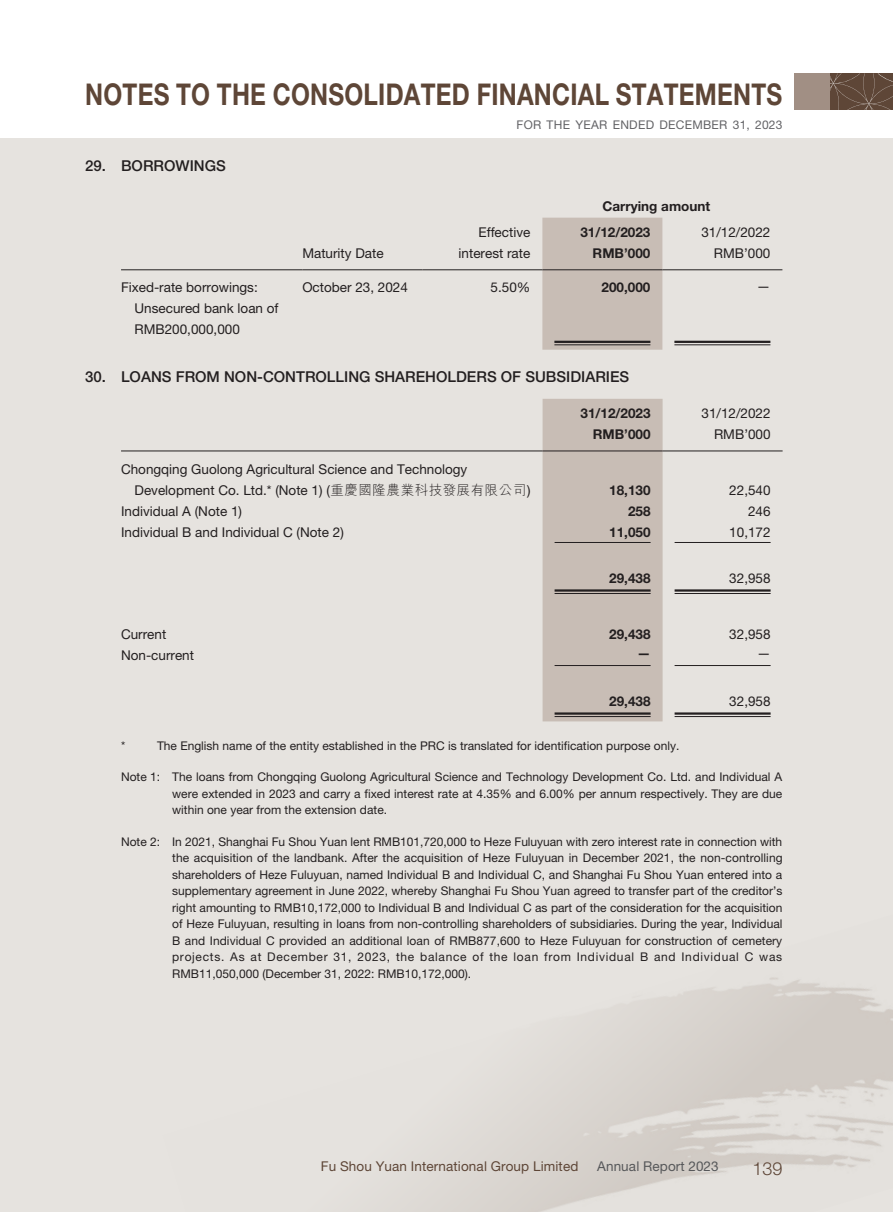
<style>
.page{position:relative;width:893px;height:1212px;background:#fff}
.page>*{position:absolute;margin:0;border:0;box-sizing:border-box;transform-origin:0 0}
.t1{font:700 30px "Helvetica Neue LT Std";letter-spacing:.01em;color:#5e4637;scale:.81 1}
.t2{font:300 18px "Helvetica Neue LT Std";color:#5e4637}
._03_H1{font:500 15px "Helvetica Neue LT Std";color:#231f20}
._15_Table_Stub{font:13.5px/21px "Helvetica Neue LT Std";color:#231f20}
._01_Body_Text{font:700 13.5px "Helvetica Neue LT Std";color:#231f20}
._01_Body_Text-2{font:13.5px "Helvetica Neue LT Std";color:#231f20}
.t3{font:13.5px "Helvetica Neue LT Std";letter-spacing:.01em;color:#5e4637}
.t4{font:13.5px "Helvetica Neue LT Std";letter-spacing:.01em;color:#57585a}
._02_Note_Text{font:12px/16.5px "Helvetica Neue LT Std";color:#231f20;text-align:justify}
.t5{font:12px "Helvetica Neue LT Std";letter-spacing:.025em;color:#636366}
.s1{font-family:"M Hei HK";font-weight:300}
</style>
<div class="page">
<div style="left:0;top:138px;width:893px;height:1074px;background:#e6e3df"></div>
<div style="left:794px;top:73px;width:99px;height:36px;background:#a18f84"></div>
<svg style="left:831px;top:73px;width:62px;height:36px;background:#634c3e"></svg>
<div style="left:542px;top:218px;width:120px;height:132px;background:#c8bdb5"></div>
<hr style="left:121px;top:269px;width:181px;height:1px;background:#231f20">
<hr style="left:302px;top:269px;width:120px;height:1px;background:#231f20">
<hr style="left:422px;top:269px;width:120px;height:1px;background:#231f20">
<hr style="left:542px;top:269px;width:120px;height:1px;background:#231f20">
<hr style="left:662px;top:269px;width:120px;height:1px;background:#231f20">
<hr style="left:554px;top:341px;width:96px;height:2px;background:#231f20">
<hr style="left:554px;top:344px;width:96px;height:1px;background:#231f20">
<hr style="left:674px;top:341px;width:96px;height:2px;background:#231f20">
<hr style="left:674px;top:344px;width:96px;height:1px;background:#231f20">
<div style="left:543px;top:399px;width:120px;height:322px;background:#c8bdb5"></div>
<hr style="left:121px;top:451px;width:422px;height:1px;background:#231f20">
<hr style="left:543px;top:451px;width:120px;height:1px;background:#231f20">
<hr style="left:663px;top:451px;width:120px;height:1px;background:#231f20">
<hr style="left:555px;top:542px;width:96px;height:1px;background:#231f20">
<hr style="left:675px;top:542px;width:96px;height:1px;background:#231f20">
<hr style="left:555px;top:589px;width:96px;height:3px;background:#231f20">
<hr style="left:555px;top:593px;width:96px;height:1px;background:#231f20">
<hr style="left:675px;top:589px;width:96px;height:3px;background:#231f20">
<hr style="left:675px;top:593px;width:96px;height:1px;background:#231f20">
<hr style="left:555px;top:665px;width:96px;height:1px;background:#231f20">
<hr style="left:675px;top:665px;width:96px;height:1px;background:#231f20">
<hr style="left:555px;top:712px;width:96px;height:3px;background:#231f20">
<hr style="left:555px;top:716px;width:96px;height:1px;background:#231f20">
<hr style="left:675px;top:712px;width:96px;height:3px;background:#231f20">
<hr style="left:675px;top:716px;width:96px;height:1px;background:#231f20">
<h1 class="t1" style="left:85px;top:76px;width:862px">NOTES TO THE CONSOLIDATED FINANCIAL STATEMENTS</h1>
<p class="t5" style="left:516px;top:118px;width:267px">FOR THE YEAR ENDED DECEMBER 31, 2023</p>
<p class="_03_H1" style="left:85px;top:156px;width:142px">29. BORROWINGS</p>
<p class="_01_Body_Text" style="left:602px;top:198px;width:109px">Carrying amount</p>
<p class="_15_Table_Stub" style="left:302px;top:242px;width:83px">Maturity Date</p>
<p class="_15_Table_Stub" style="left:459px;top:221px;width:73px;text-align:right">Effective interest rate</p>
<p class="_01_Body_Text" style="left:580px;top:224px;width:72px">31/12/2023</p>
<p class="_01_Body_Text-2" style="left:701px;top:224px;width:71px">31/12/2022</p>
<p class="_01_Body_Text" style="left:593px;top:245px;width:59px">RMB’000</p>
<p class="_01_Body_Text-2" style="left:714px;top:245px;width:58px">RMB’000</p>
<p class="_15_Table_Stub" style="left:135px;top:277px;width:146px;text-indent:-14px">Fixed-rate borrowings:<br>Unsecured bank loan of<br>RMB200,000,000</p>
<p class="_15_Table_Stub" style="left:302px;top:277px;width:107px">October 23, 2024</p>
<p class="_15_Table_Stub" style="left:491px;top:277px;width:41px">5.50%</p>
<p class="_01_Body_Text" style="left:602px;top:279px;width:50px">200,000</p>
<p class="_01_Body_Text-2" style="left:757px;top:278px;width:15px">—</p>
<p class="_03_H1" style="left:85px;top:368px;width:546px">30. LOANS FROM NON-CONTROLLING SHAREHOLDERS OF SUBSIDIARIES</p>
<p class="_01_Body_Text" style="left:580px;top:405px;width:72px">31/12/2023</p>
<p class="_01_Body_Text-2" style="left:702px;top:405px;width:71px">31/12/2022</p>
<p class="_01_Body_Text" style="left:593px;top:426px;width:59px">RMB’000</p>
<p class="_01_Body_Text-2" style="left:714px;top:426px;width:58px">RMB’000</p>
<p class="_15_Table_Stub" style="left:135px;top:458px;width:398px;text-indent:-14px">Chongqing Guolong Agricultural Science and Technology<br>Development Co. Ltd.* (Note 1) (<span class="s1">重慶國隆農業科技發展有限公司</span>)</p>
<p class="_01_Body_Text" style="left:609px;top:481px;width:43px">18,130</p>
<p class="_01_Body_Text-2" style="left:729px;top:482px;width:43px">22,540</p>
<p class="_15_Table_Stub" style="left:121px;top:500px;width:123px">Individual A (Note 1)</p>
<p class="_01_Body_Text" style="left:628px;top:502px;width:24px">258</p>
<p class="_01_Body_Text-2" style="left:748px;top:503px;width:24px">246</p>
<p class="_15_Table_Stub" style="left:121px;top:521px;width:224px">Individual B and Individual C (Note 2)</p>
<p class="_01_Body_Text" style="left:609px;top:523px;width:43px">11,050</p>
<p class="_01_Body_Text-2" style="left:729px;top:524px;width:43px">10,172</p>
<p class="_01_Body_Text" style="left:609px;top:570px;width:43px">29,438</p>
<p class="_01_Body_Text-2" style="left:729px;top:570px;width:43px">32,958</p>
<p class="_15_Table_Stub" style="left:121px;top:623px;width:47px">Current</p>
<p class="_01_Body_Text" style="left:609px;top:625px;width:43px">29,438</p>
<p class="_01_Body_Text-2" style="left:729px;top:626px;width:43px">32,958</p>
<p class="_15_Table_Stub" style="left:121px;top:644px;width:75px">Non-current</p>
<p class="_01_Body_Text" style="left:637px;top:645px;width:15px">—</p>
<p class="_01_Body_Text-2" style="left:757px;top:645px;width:15px">—</p>
<p class="_01_Body_Text" style="left:609px;top:693px;width:43px">29,438</p>
<p class="_01_Body_Text-2" style="left:729px;top:693px;width:43px">32,958</p>
<p class="_02_Note_Text" style="left:121px;top:737px;width:6px">*</p>
<p class="_02_Note_Text" style="left:157px;top:737px;width:524px">The English name of the entity established in the PRC is translated for identification purpose only.</p>
<p class="_02_Note_Text" style="left:172px;top:769px;width:612px;text-indent:-51px">Note 1: The loans from Chongqing Guolong Agricultural Science and Technology Development Co. Ltd. and Individual A were extended in 2023 and carry a fixed interest rate at 4.35% and 6.00% per annum respectively. They are due within one year from the extension date.</p>
<p class="_02_Note_Text" style="left:172px;top:833px;width:612px;text-indent:-51px">Note 2: In 2021, Shanghai Fu Shou Yuan lent RMB101,720,000 to Heze Fuluyuan with zero interest rate in connection with the acquisition of the landbank. After the acquisition of Heze Fuluyuan in December 2021, the non-controlling shareholders of Heze Fuluyuan, named Individual B and Individual C, and Shanghai Fu Shou Yuan entered into a supplementary agreement in June 2022, whereby Shanghai Fu Shou Yuan agreed to transfer part of the creditor’s right amounting to RMB10,172,000 to Individual B and Individual C as part of the consideration for the acquisition of Heze Fuluyuan, resulting in loans from non-controlling shareholders of subsidiaries. During the year, Individual B and Individual C provided an additional loan of RMB877,600 to Heze Fuluyuan for construction of cemetery projects. As at December 31, 2023, the balance of the loan from Individual B and Individual C was RMB11,050,000 (December 31, 2022: RMB10,172,000).</p>
<p class="t3" style="left:321px;top:1158px;width:259px">Fu Shou Yuan International Group Limited</p>
<p class="t4" style="left:597px;top:1158px;width:123px">Annual Report 2023</p>
<h2 class="t2" style="left:752px;top:1158px;width:32px">139</h2>
</div>
